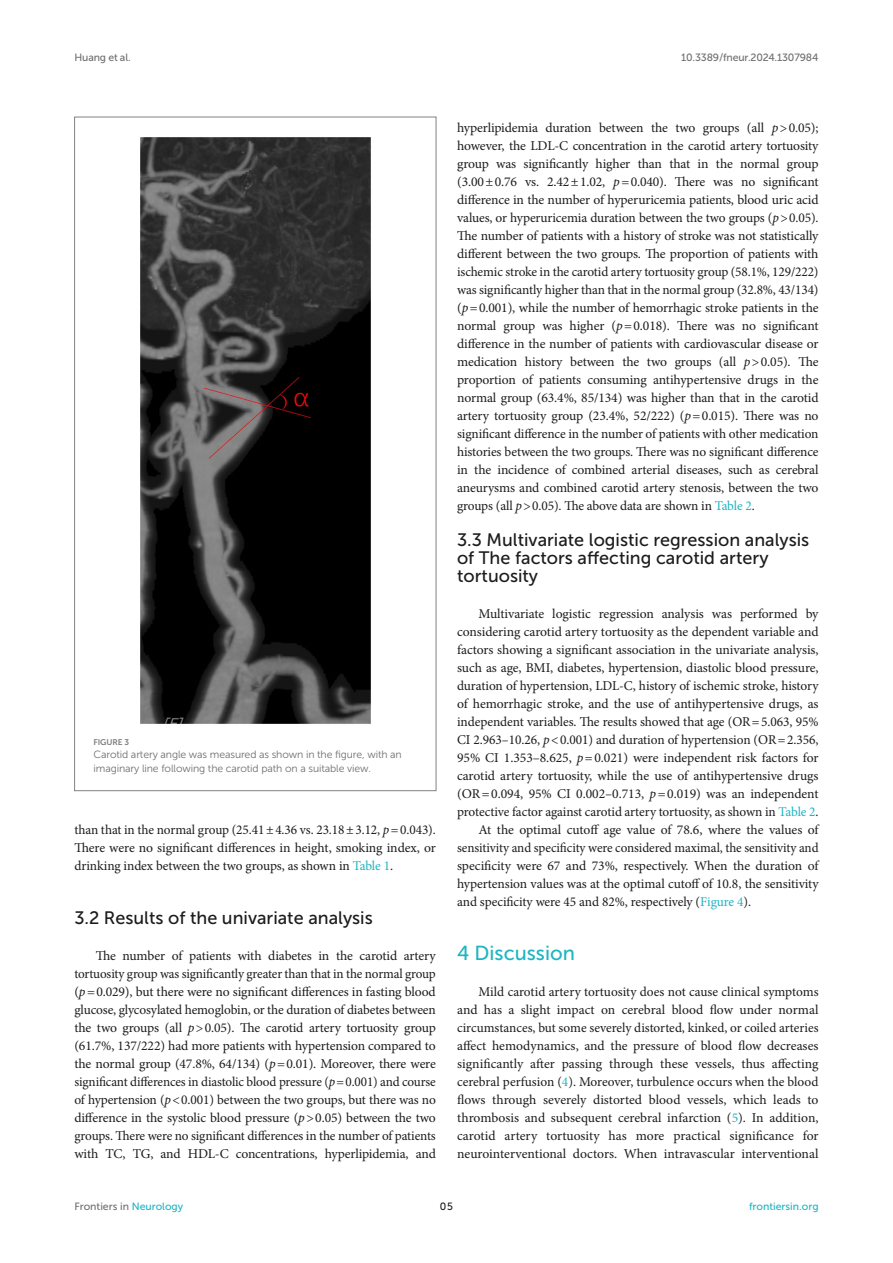
<style>
.page{position:relative;width:893px;height:1263px;background:#fff}
.page>*{position:absolute;margin:0;border:0;box-sizing:border-box;transform-origin:0 0}
.HEAD_1{font:20.25px "Museo Sans 500";color:#1db5c3}
.HEAD_2{font:18px/18px "Museo Sans 500";color:#1b1c1b}
.TEXT_FLUSH{font:13.5px/18px "Minion Pro";letter-spacing:-.01em;color:#1b1c1b;text-align:justify}
.TEXT{font:13.5px/18px "Minion Pro";letter-spacing:-.005em;color:#1b1c1b;text-align:justify}
.FIG_LEG{font:10.5px/13.5px "Museo Sans 300";letter-spacing:-.01em;color:#706f70}
.t1{font:10.5px "Museo Sans 500";letter-spacing:-.015em;color:#706f70}
.t2{font:10.5px "Museo Sans 500";color:#1db5c3}
.t3{font:10.5px "Museo Sans 500";color:#1b1c1b}
.FIG_HD{font:8.25px "Museo Sans 700";letter-spacing:-.01em;color:#7e7f7f}
.s1{font-style:italic}
.s2{color:#1db5c3}
</style>
<div class="page">
<img style="left:140px;top:137px;width:231px;height:587px">
<p class="t1" style="left:74px;top:51px;width:58px">Huang et al.</p>
<p class="t1" style="left:681px;top:51px;width:139px">10.3389/fneur.2024.1307984</p>
<p class="FIG_HD" style="left:94px;top:737px;width:37px">FIGURE 3</p>
<p class="FIG_LEG" style="left:94px;top:748px;width:310px">Carotid artery angle was measured as shown in the figure, with an imaginary line following the carotid path on a suitable view.</p>
<p class="TEXT_FLUSH" style="left:74px;top:821px;width:363px">than that in the normal group (25.41±4.36 vs. 23.18±3.12, <span class="s1">p</span>=0.043).<br>There were no significant differences in height, smoking index, or drinking index between the two groups, as shown in <span class="s2">Table 1</span>.</p>
<p class="HEAD_2" style="left:74px;top:909px;width:300px">3.2 Results of the univariate analysis</p>
<p class="TEXT_FLUSH" style="left:74px;top:947px;width:363px;text-indent:21px">The number of patients with diabetes in the carotid artery tortuosity group was significantly greater than that in the normal group (<span class="s1">p</span>=0.029), but there were no significant differences in fasting blood glucose, glycosylated hemoglobin, or the duration of diabetes between the two groups (all <span class="s1">p</span>&gt;0.05). The carotid artery tortuosity group (61.7%, 137/222) had more patients with hypertension compared to the normal group (47.8%, 64/134) (<span class="s1">p</span>=0.01). Moreover, there were significant differences in diastolic blood pressure (<span class="s1">p</span>=0.001) and course of hypertension (<span class="s1">p</span>&lt;0.001) between the two groups, but there was no difference in the systolic blood pressure (<span class="s1">p</span>&gt;0.05) between the two groups. There were no significant differences in the number of patients with TC, TG, and HDL-C concentrations, hyperlipidemia, and</p>
<p class="TEXT_FLUSH" style="left:457px;top:119px;width:363px">hyperlipidemia duration between the two groups (all <span class="s1">p</span>&gt;0.05); however, the LDL-C concentration in the carotid artery tortuosity group was significantly higher than that in the normal group (3.00±0.76 vs. 2.42±1.02, <span class="s1">p</span>=0.040). There was no significant difference in the number of hyperuricemia patients, blood uric acid values, or hyperuricemia duration between the two groups (<span class="s1">p</span>&gt;0.05).<br>The number of patients with a history of stroke was not statistically different between the two groups. The proportion of patients with ischemic stroke in the carotid artery tortuosity group (58.1%, 129/222) was significantly higher than that in the normal group (32.8%, 43/134) (<span class="s1">p</span>=0.001), while the number of hemorrhagic stroke patients in the normal group was higher (<span class="s1">p</span>=0.018). There was no significant difference in the number of patients with cardiovascular disease or medication history between the two groups (all <span class="s1">p</span>&gt;0.05). The proportion of patients consuming antihypertensive drugs in the normal group (63.4%, 85/134) was higher than that in the carotid artery tortuosity group (23.4%, 52/222) (<span class="s1">p</span>=0.015). There was no significant difference in the number of patients with other medication histories between the two groups. There was no significant difference in the incidence of combined arterial diseases, such as cerebral aneurysms and combined carotid artery stenosis, between the two groups (all <span class="s1">p</span>&gt;0.05). The above data are shown in <span class="s2">Table 2</span>.</p>
<p class="HEAD_2" style="left:457px;top:531px;width:354px">3.3 Multivariate logistic regression analysis of The factors affecting carotid artery tortuosity</p>
<p class="TEXT_FLUSH" style="left:457px;top:605px;width:363px;text-indent:21px">Multivariate logistic regression analysis was performed by considering carotid artery tortuosity as the dependent variable and factors showing a significant association in the univariate analysis, such as age, BMI, diabetes, hypertension, diastolic blood pressure, duration of hypertension, LDL-C, history of ischemic stroke, history of hemorrhagic stroke, and the use of antihypertensive drugs, as independent variables. The results showed that age (OR=5.063, 95% CI 2.963–10.26, <span class="s1">p</span>&lt;0.001) and duration of hypertension (OR=2.356, 95% CI 1.353–8.625, <span class="s1">p</span>=0.021) were independent risk factors for carotid artery tortuosity, while the use of antihypertensive drugs (OR=0.094, 95% CI 0.002–0.713, <span class="s1">p</span>=0.019) was an independent protective factor against carotid artery tortuosity, as shown in <span class="s2">Table 2</span>.</p>
<p class="TEXT" style="left:457px;top:821px;width:363px;text-indent:21px">At the optimal cutoff age value of 78.6, where the values of sensitivity and specificity were considered maximal, the sensitivity and specificity were 67 and 73%, respectively. When the duration of hypertension values was at the optimal cutoff of 10.8, the sensitivity and specificity were 45 and 82%, respectively (<span class="s2">Figure 4</span>).</p>
<p class="HEAD_1" style="left:457px;top:942px;width:119px">4 Discussion</p>
<p class="TEXT_FLUSH" style="left:457px;top:983px;width:363px;text-indent:21px">Mild carotid artery tortuosity does not cause clinical symptoms and has a slight impact on cerebral blood flow under normal circumstances, but some severely distorted, kinked, or coiled arteries affect hemodynamics, and the pressure of blood flow decreases significantly after passing through these vessels, thus affecting cerebral perfusion (<span class="s2">4</span>). Moreover, turbulence occurs when the blood flows through severely distorted blood vessels, which leads to thrombosis and subsequent cerebral infarction (<span class="s2">5</span>). In addition, carotid artery tortuosity has more practical significance for neurointerventional doctors. When intravascular interventional</p>
<p class="t1" style="left:74px;top:1200px;width:110px">Frontiers in <span class="s2">Neurology</span></p>
<p class="t3" style="left:440px;top:1200px;width:14px">05</p>
<p class="t2" style="left:749px;top:1200px;width:71px">frontiersin.org</p>
</div>
